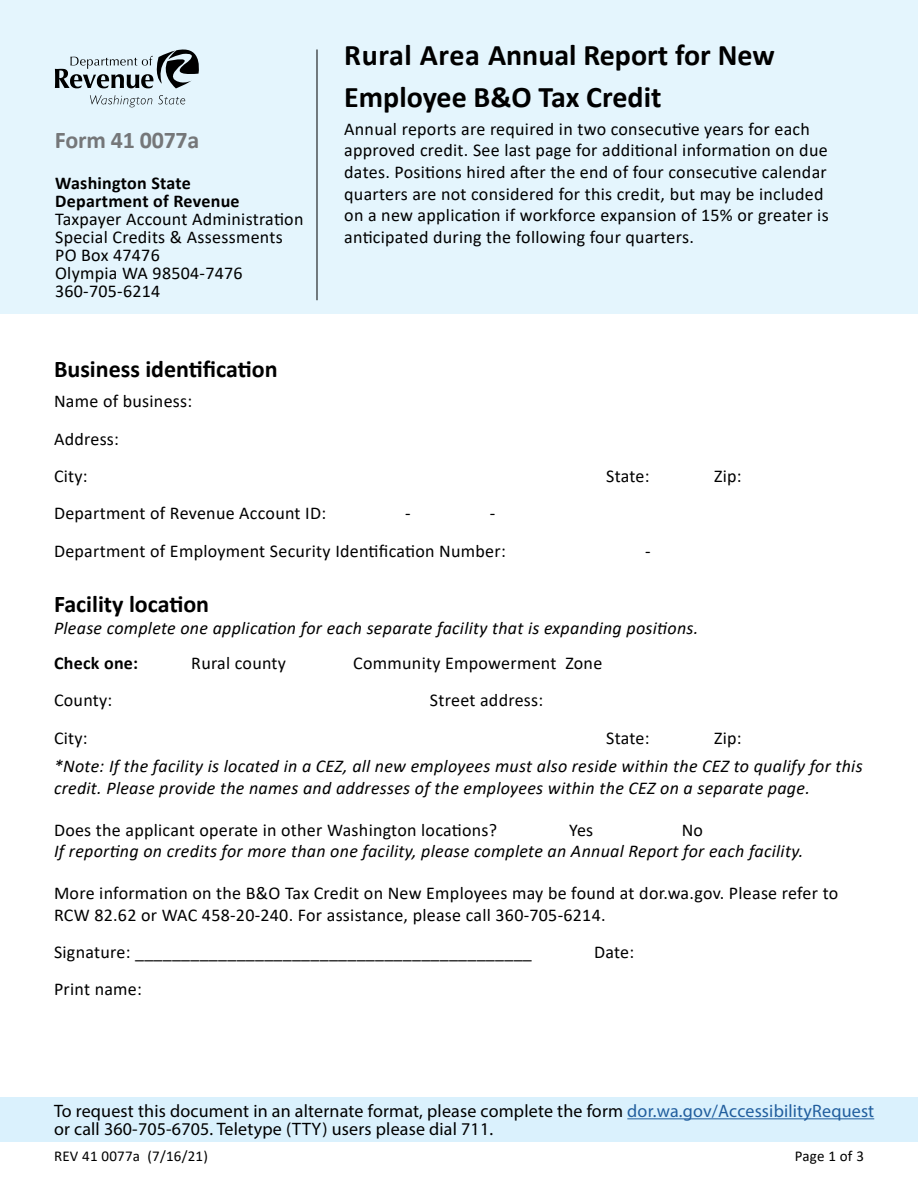
<style>
.page{position:relative;width:918px;height:1188px;background:#fff}
.page>*{position:absolute;margin:0;border:0;box-sizing:border-box;transform-origin:0 0}
.Heading_1__Title_of{font:700 30px/42px "Calibri";color:#000}
.Heading_2{font:700 24px "Calibri";color:#000}
.Form_number_at_top{font:700 24px "Calibri";letter-spacing:-.01em;color:#757779}
.Normal__P{font:18px/21.6px "Calibri";letter-spacing:.015em;color:#000}
.Normal__P-2{font:italic 18px/21.6px "Calibri";letter-spacing:.015em;color:#000}
.t1{font:18px/18px "Myriad Pro";letter-spacing:.01em;color:#000}
.Normal__P-3{font:700 18px "Calibri";letter-spacing:.015em;color:#000}
.t2{font:15px "Calibri";letter-spacing:.015em;color:#000}
.s1{color:#215e9e}
</style>
<div class="page">
<div style="left:0;top:0;width:918px;height:313px;background:#e4f5fd"></div>
<svg style="left:90px;top:95px;width:62px;height:12px"></svg>
<svg style="left:158px;top:95px;width:27px;height:9px"></svg>
<svg style="left:55px;top:49px;width:144px;height:39px"></svg>
<hr style="left:317px;top:50px;width:1px;height:250px;background:#000">
<div style="left:0;top:1097px;width:918px;height:44px;background:#daf1fd"></div>
<hr style="left:627px;top:1118px;width:247px;height:1px;background:#215e9e">
<p class="Form_number_at_top" style="left:55px;top:123px;width:146px">Form 41 0077a</p>
<p class="Normal__P-3" style="left:55px;top:170px;width:137px">Washington State</p>
<p class="Normal__P-3" style="left:55px;top:188px;width:186px">Department of Revenue</p>
<p class="Normal__P" style="left:55px;top:208px;width:250px">Taxpayer Account Administration</p>
<p class="Normal__P" style="left:55px;top:226px;width:229px">Special Credits &amp; Assessments</p>
<p class="Normal__P" style="left:55px;top:244px;width:106px">PO Box 47476</p>
<p class="Normal__P" style="left:55px;top:262px;width:189px">Olympia WA 98504-7476</p>
<p class="Normal__P" style="left:55px;top:280px;width:107px">360-705-6214</p>
<h1 class="Heading_1__Title_of" style="left:344px;top:33px;width:432px">Rural Area Annual Report for New<br>Employee B&amp;O Tax Credit</h1>
<p class="Normal__P" style="left:344px;top:118px;width:486px">Annual reports are required in two consecutive years for each approved credit. See last page for additional information on due dates. Positions hired after the end of four consecutive calendar quarters are not considered for this credit, but may be included on a new application if workforce expansion of 15% or greater is anticipated during the following four quarters.</p>
<h2 class="Heading_2" style="left:54px;top:352px;width:225px">Business identification</h2>
<p class="Normal__P" style="left:54px;top:390px;width:140px">Name of business:</p>
<p class="Normal__P" style="left:54px;top:427px;width:67px">Address:</p>
<p class="Normal__P" style="left:54px;top:465px;width:35px">City:</p>
<p class="Normal__P" style="left:606px;top:465px;width:45px">State:</p>
<p class="Normal__P" style="left:714px;top:465px;width:29px">Zip:</p>
<p class="Normal__P" style="left:54px;top:502px;width:274px">Department of Revenue Account ID:</p>
<p class="Normal__P" style="left:405px;top:502px;width:7px">-</p>
<p class="Normal__P" style="left:490px;top:502px;width:7px">-</p>
<p class="Normal__P" style="left:54px;top:539px;width:453px">Department of Employment Security Identification Number:</p>
<p class="Normal__P" style="left:645px;top:539px;width:7px">-</p>
<h2 class="Heading_2" style="left:54px;top:587px;width:157px">Facility location</h2>
<p class="Normal__P-2" style="left:54px;top:616px;width:646px">Please complete one application for each separate facility that is expanding positions.</p>
<p class="Normal__P-3" style="left:54px;top:650px;width:86px">Check one:</p>
<p class="Normal__P" style="left:191px;top:652px;width:96px">Rural county</p>
<p class="Normal__P" style="left:353px;top:652px;width:251px">Community Empowerment Zone</p>
<p class="Normal__P" style="left:54px;top:689px;width:60px">County:</p>
<p class="Normal__P" style="left:430px;top:689px;width:115px">Street address:</p>
<p class="Normal__P" style="left:54px;top:727px;width:35px">City:</p>
<p class="Normal__P" style="left:606px;top:727px;width:45px">State:</p>
<p class="Normal__P" style="left:714px;top:727px;width:29px">Zip:</p>
<p class="Normal__P-2" style="left:54px;top:755px;width:810px">*Note: If the facility is located in a CEZ, all new employees must also reside within the CEZ to qualify for this credit. Please provide the names and addresses of the employees within the CEZ on a separate page.</p>
<p class="Normal__P" style="left:54px;top:818px;width:445px">Does the applicant operate in other Washington locations?</p>
<p class="Normal__P" style="left:569px;top:818px;width:26px">Yes</p>
<p class="Normal__P" style="left:682px;top:818px;width:23px">No</p>
<p class="Normal__P-2" style="left:54px;top:840px;width:751px">If reporting on credits for more than one facility, please complete an Annual Report for each facility.</p>
<p class="Normal__P" style="left:54px;top:882px;width:786px">More information on the B&amp;O Tax Credit on New Employees may be found at dor.wa.gov. Please refer to<br>RCW 82.62 or WAC 458-20-240. For assistance, please call 360-705-6214.</p>
<p class="Normal__P" style="left:54px;top:941px;width:479px">Signature: ___________________________________________</p>
<p class="Normal__P" style="left:594px;top:941px;width:42px">Date:</p>
<p class="Normal__P" style="left:54px;top:978px;width:90px">Print name:</p>
<p class="t1" style="left:54px;top:1102px;width:822px">To request this document in an alternate format, please complete the form <span class="s1">dor.wa.gov/AccessibilityRequest </span>or call 360-705-6705. Teletype (TTY) users please dial 711.</p>
<p class="t2" style="left:54px;top:1145px;width:155px">REV 41 0077a (7/16/21)</p>
<p class="t2" style="left:795px;top:1145px;width:71px">Page 1 of 3</p>
</div>
